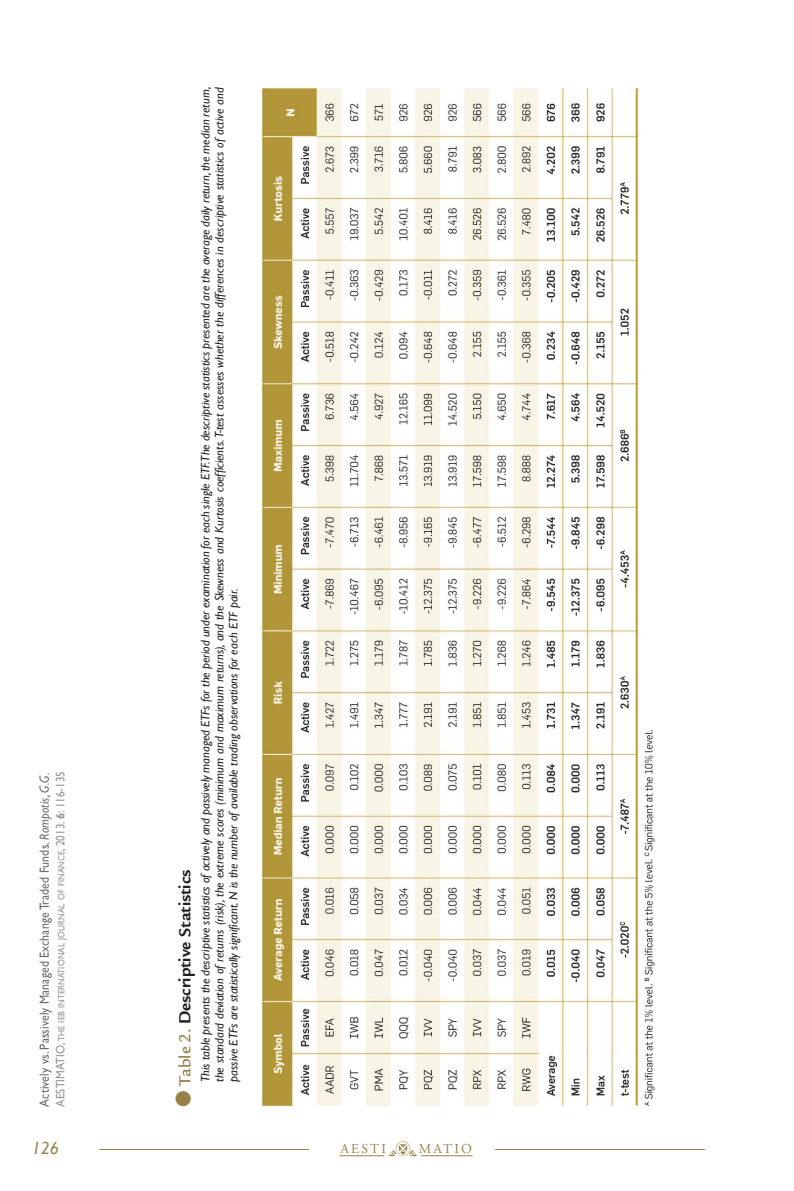
<style>
.page{position:relative;width:794px;height:1191px;background:#fff}
.page>*{position:absolute;margin:0;border:0;box-sizing:border-box;transform-origin:0 0}
.t1{font:700 17.5px "Legacy Sans";color:#231f20}
.t2{font:italic 17.5px "Gill Sans";color:#968249}
.t3{font:13.65px "Adobe Garamond Pro";letter-spacing:.16em;color:#93824b}
.t4{font:13.12px "Gill Sans";letter-spacing:.01em;color:#6c6d70;scale:.9 1}
.t5{font:italic 12.25px/14px "Gill Sans";color:#231f20;text-align:justify}
.t6{font:9.1px "Gill Sans";letter-spacing:.015em;color:#939598;scale:.9 1}
.s1{font-style:italic}
.s2{font-size:12.25px}
.s3{font-weight:700;font-size:12.25px}
.s4{color:#968249}
.s5{font-weight:500;color:#968249}
</style>
<div class="page">
<hr style="left:99px;top:1149px;width:210px;height:1px;background:#968249">
<hr style="left:495px;top:1149px;width:209px;height:1px;background:#968249">
<hr style="left:421px;top:1155px;width:51px;height:1px;background:#93824b">
<hr style="left:339px;top:1155px;width:45px;height:1px;background:#93824b">
<svg style="left:388px;top:1140px;width:29px;height:16px"></svg>
<img style="left:260px;top:87px;width:395px;height:1019px">
<p class="t4" style="left:37px;top:1106px;width:372px;rotate:-90deg">actively vs. Passively managed exchange traded funds. <span class="s1">Rompotis, G.G.</span></p>
<p class="t6" style="left:56px;top:1106px;width:374px;rotate:-90deg"><span class="s2">aestimatio,</span> the ieb international journal of finance<span class="s2">, 2013.</span> <span class="s3">6</span><span class="s2">: 116-135</span></p>
<p class="t5" style="left:198px;top:1081px;width:997px;rotate:-90deg">This table presents the descriptive statistics of actively and passively managed ETFs for the period under examination for each single ETF.The descriptive statistics presented are the average daily return, the median return, the standard deviation of returns (risk), the extreme scores (minimum and maximum returns), and the Skewness and Kurtosis coefficients. T-test assesses whether the differences in descriptive statistics of active and passive ETFs are statistically significant. N is the number of available trading observations for each ETF pair.</p>
<h1 class="t1" style="left:178px;top:1106px;width:238px;rotate:-90deg"><span class="s4">●</span> <span class="s5">Table 2.</span> Descriptive Statistics</h1>
<h1 class="t2" style="left:32px;top:1137px;width:29px">126</h1>
<p class="t3" style="left:341px;top:1143px;width:47px">AESTI</p>
<p class="t3" style="left:419px;top:1142px;width:55px">MATIO</p>
</div>
